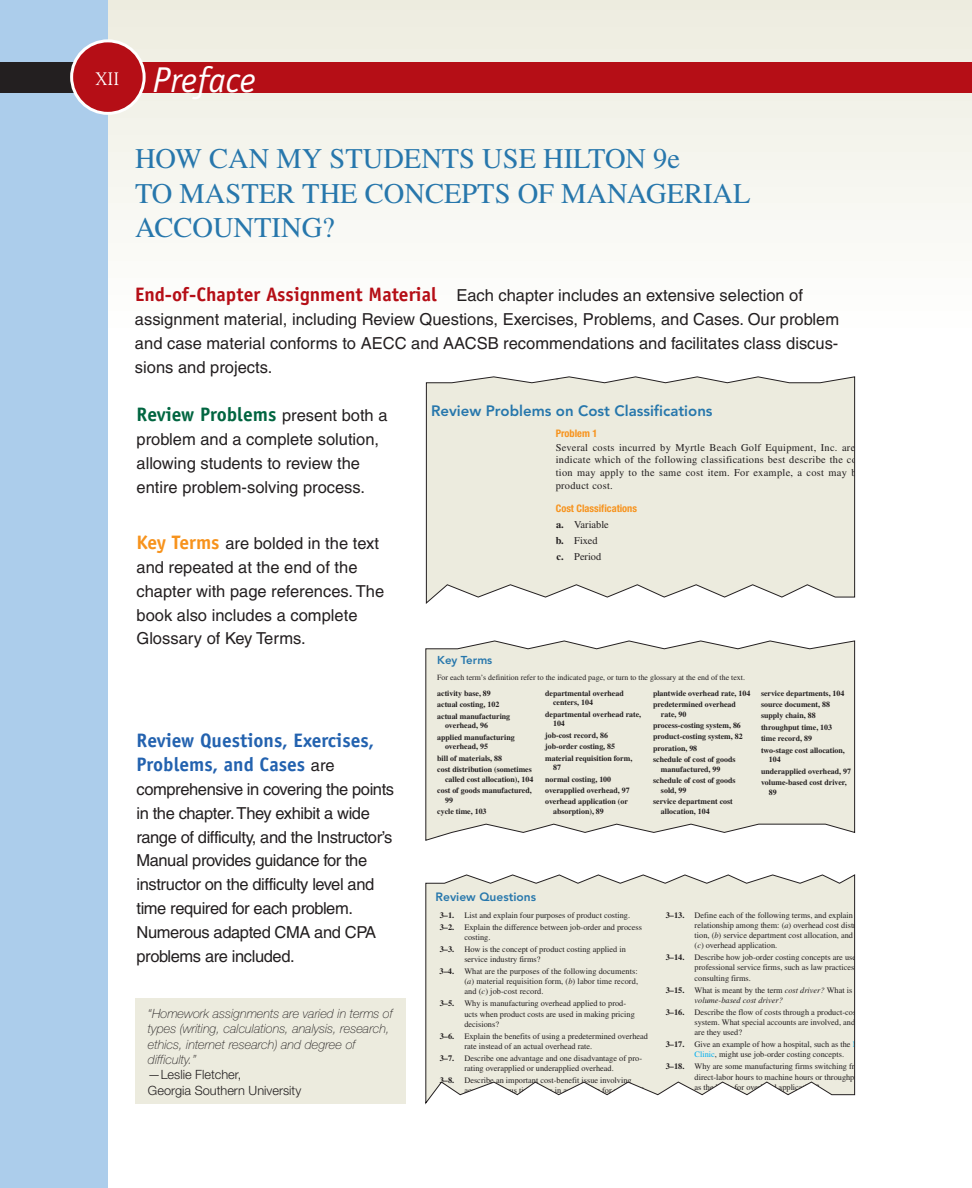
<style>
.page{position:relative;width:972px;height:1188px;background:#fff}
.page>*{position:absolute;margin:0;border:0;box-sizing:border-box;transform-origin:0 0}
.t1{font:italic 36px "Officina Sans";color:#fff}
.t2{font:28.5px/34.5px "Times";color:#2777ac}
.t3{font:700 19.5px/24px "Officina Sans";color:#2362af}
.t4{font:700 19.5px "Officina Sans";color:#006540}
.t5{font:18px "Goudy";color:#fff}
.t6{font:16.5px/24px "Helvetica";color:#231f20}
.t7{font:16.5px/24px "Helvetica";letter-spacing:-.025em;color:#231f20}
.t8{font:800 15px "Avenir";color:#2777ac}
.t9{font:italic 100 12.75px/15.3px "Helvetica Neue";color:#231f20}
.t10{font:300 12.75px/15.3px "Helvetica Neue";color:#231f20}
.t11{font:800 12px "Avenir";color:#2777ac}
.t12{font:800 11.4px "Avenir";color:#2777ac}
.t13{font:10.35px/12.8px "Times";letter-spacing:.025em;color:#231f20}
.t14{font:700 condensed 10.35px "Helvetica Neue";color:#f7931d}
.t15{font:10.35px/16.2px "Times";color:#231f20}
.t16{font:8.25px/10.2px "Times";color:#231f20}
.t17{font:italic 8.25px/10.2px "Times";color:#231f20}
.t18{font:700 7.95px/11.4px "Times";color:#231f20}
.t19{font:7.95px "Times";color:#231f20}
.s1{font-family:"Officina Sans";font-weight:700;font-size:19.5px;color:#b50e16}
.s2{font-family:"Helvetica";font-weight:400;font-size:16.5px;color:#231f20}
.s3{font-family:"Officina Sans";font-weight:700;font-size:19.5px;color:#f7931d}
.s4{font-weight:700}
.s5{font-style:italic}
.s6{font-weight:700;font-style:normal}
.s7{font-style:normal}
.s8{color:#00aeef}
</style>
<div class="page">
<svg style="left:108px;top:0;width:824px;height:220px"></svg>
<svg style="left:932px;top:0;width:13px;height:220px"></svg>
<svg style="left:945px;top:0;width:27px;height:220px"></svg>
<div style="left:0;top:0;width:108px;height:1188px;background:#accdeb"></div>
<div style="left:14px;top:62px;width:931px;height:30px;background:#b50e16"></div>
<div style="left:0;top:62px;width:76px;height:30px;background:#231f20"></div>
<div style="left:945px;top:62px;width:27px;height:30px;background:#b50e16"></div>
<svg style="left:426px;top:376px;width:429px;height:228px;background:#eae9dd"></svg>
<div style="left:72px;top:41px;width:72px;height:72px;background:#b50e16;border-radius:50%"></div>
<div style="left:70px;top:39px;width:76px;height:76px;border:3px solid #fff;border-radius:50%"></div>
<svg style="left:425px;top:640px;width:430px;height:201px;background:#eae9dd"></svg>
<svg style="left:425px;top:874px;width:430px;height:231px;background:#ebeadf"></svg>
<div style="left:135px;top:998px;width:271px;height:106px;background:#ecebde"></div>
<h3 class="t5" style="left:96px;top:71px;width:25px">XII</h3>
<h1 class="t1" style="left:153px;top:66px;width:105px">Preface</h1>
<h2 class="t2" style="left:135px;top:144px;width:617px">HOW CAN MY STUDENTS USE HILTON 9e<br>TO MASTER THE CONCEPTS OF MANAGERIAL<br>ACCOUNTING?</h2>
<p class="t6" style="left:135px;top:285px;width:706px"><span class="s1">End-of-Chapter Assignment Material</span> Each chapter includes an extensive selection of assignment material, including Review Questions, Exercises, Problems, and Cases. Our problem and case material conforms to AECC and AACSB recommendations and facilitates class discus&shy;sions and projects.</p>
<h3 class="t4" style="left:136px;top:407px;width:253px">Review Problems <span class="s2">present both a</span></h3>
<h3 class="t6" style="left:136px;top:429px;width:244px">problem and a complete solution, allowing students to review the entire problem-solving process.</h3>
<h3 class="t6" style="left:136px;top:532px;width:249px"><span class="s3">Key Terms</span> are bolded in the text and repeated at the end of the chapter with page references. The book also includes a complete<br>Glossary of Key Terms.</h3>
<h3 class="t8" style="left:431px;top:404px;width:283px">Review Problems on Cost Classifications</h3>
<p class="t14" style="left:556px;top:429px;width:43px">Problem 1</p>
<p class="t13" style="left:556px;top:442px;width:303px">Several costs incurred by Myrtle Beach Golf Equipment, Inc. are indicate which of the following classifications best describe the co tion may apply to the same cost item. For example, a cost may b product cost.</p>
<p class="t14" style="left:556px;top:504px;width:83px">Cost Classifications</p>
<p class="t15" style="left:556px;top:517px;width:54px"><span class="s4">a.</span> Variable <span class="s4">b.</span> Fixed<br><span class="s4">c.</span> Period</p>
<h3 class="t3" style="left:136px;top:730px;width:239px">Review Questions, Exercises,<br>Problems, and Cases <span class="s2">are</span></h3>
<p class="t7" style="left:136px;top:778px;width:259px">comprehensive in covering the points in the chapter. They exhibit a wide range of difficulty, and the Instructor’s Manual provides guidance for the instructor on the difficulty level and time required for each problem.<br>Numerous adapted CMA and CPA problems are included.</p>
<h3 class="t9" style="left:148px;top:1007px;width:246px">“Homework assignments are varied in terms of types (writing, calculations, analysis, research, ethics, internet research) and degree of difficulty.”</h3>
<h3 class="t10" style="left:148px;top:1068px;width:155px">—Leslie Fletcher,<br>Georgia Southern University</h3>
<h3 class="t12" style="left:437px;top:655px;width:57px">Key Terms</h3>
<p class="t19" style="left:437px;top:674px;width:309px">For each term’s definition refer to the indicated page, or turn to the glossary at the end of the text.</p>
<p class="t18" style="left:437px;top:688px;width:75px">activity base, 89 actual costing, 102 actual manufacturing</p>
<p class="t18" style="left:437px;top:720px;width:79px;text-indent:8px">overhead, 96 applied manufacturing</p>
<p class="t18" style="left:437px;top:742px;width:96px;text-indent:8px">overhead, 95<br>bill of materials, 88<br>cost distribution (sometimes</p>
<p class="t18" style="left:437px;top:774px;width:98px;text-align:right">called cost allocation), 104 cost of goods manufactured,</p>
<p class="t18" style="left:437px;top:795px;width:51px;text-indent:8px">99<br>cycle time, 103</p>
<p class="t18" style="left:653px;top:688px;width:99px">plantwide overhead rate, 104 predetermined overhead</p>
<p class="t18" style="left:653px;top:709px;width:91px;text-indent:8px">rate, 90<br>process-costing system, 86 product-costing system, 82 proration, 98<br>schedule of cost of goods</p>
<p class="t18" style="left:653px;top:764px;width:84px;text-indent:8px">manufactured, 99 schedule of cost of goods</p>
<p class="t18" style="left:653px;top:785px;width:81px;text-indent:8px">sold, 99<br>service department cost</p>
<p class="t18" style="left:661px;top:806px;width:50px">allocation, 104</p>
<p class="t18" style="left:553px;top:689px;width:72px;line-height:9.6px;text-indent:-8px">departmental overhead centers, 104</p>
<p class="t18" style="left:553px;top:710px;width:90px;line-height:9.6px;text-indent:-8px">departmental overhead rate,<br>104</p>
<p class="t18" style="left:545px;top:730px;width:89px">job-cost record, 86 job-order costing, 85 material requisition form,</p>
<p class="t18" style="left:545px;top:763px;width:86px;text-indent:8px">87<br>normal costing, 100 overapplied overhead, 97 overhead application (or</p>
<p class="t18" style="left:553px;top:806px;width:52px">absorption), 89</p>
<p class="t18" style="left:761px;top:688px;width:85px">service departments, 104 source document, 88 supply chain, 88 throughput time, 103 time record, 89 two-stage cost allocation,</p>
<p class="t18" style="left:761px;top:755px;width:92px;text-indent:8px">104<br>underapplied overhead, 97 volume-based cost driver,</p>
<p class="t18" style="left:769px;top:787px;width:9px">89</p>
<h3 class="t11" style="left:436px;top:892px;width:102px">Review Questions</h3>
<p class="t16" style="left:440px;top:910px;width:204px;line-height:12px"><span class="s4">3–1.</span> List and explain four purposes of product costing.<br><span class="s4">3–2.</span> Explain the difference between job-order and process</p>
<p class="t16" style="left:440px;top:932px;width:188px;line-height:12px;text-indent:25px">costing.<br><span class="s4">3–3.</span> How is the concept of product costing applied in</p>
<p class="t16" style="left:439px;top:954px;width:200px;line-height:12px;text-indent:25px">service industry firms?<br><span class="s4">3–4.</span> What are the purposes of the following documents:</p>
<p class="t16" style="left:464px;top:977px;width:175px">( <span class="s5">a</span> ) material requisition form, ( <span class="s5">b</span> ) labor time record, and ( <span class="s5">c</span> ) job-cost record.</p>
<p class="t16" style="left:464px;top:999px;width:172px;text-indent:-25px"><span class="s4">3–5.</span> Why is manufacturing overhead applied to prod&shy;ucts when product costs are used in making pricing decisions?</p>
<p class="t16" style="left:464px;top:1032px;width:185px;text-indent:-25px"><span class="s4">3–6.</span> Explain the benefits of using a predetermined overhead rate instead of an actual overhead rate.</p>
<p class="t16" style="left:440px;top:1054px;width:204px;text-align:center"><span class="s4">3–7.</span> Describe one advantage and one disadvantage of pro&shy;rating overapplied or underapplied overhead.</p>
<p class="t16" style="left:440px;top:1076px;width:194px"><span class="s4">3–8.</span> Describe an important cost-benefit issue involving</p>
<p class="t16" style="left:695px;top:911px;width:163px;text-indent:-29px"><span class="s4">3–13.</span> Define each of the following terms, and explain relationship among them: ( <span class="s5">a</span> ) overhead cost distr tion, ( <span class="s5">b</span> ) service department cost allocation, and ( <span class="s5">c</span> ) overhead application.</p>
<p class="t16" style="left:695px;top:953px;width:163px;text-indent:-29px"><span class="s4">3–14.</span> Describe how job-order costing concepts are use professional service firms, such as law practices consulting firms.</p>
<p class="t17" style="left:695px;top:985px;width:159px;text-indent:-29px"><span class="s6">3–15.</span> <span class="s7">What is meant by the term</span> cost driver? <span class="s7">What is </span>volume-based cost driver?</p>
<p class="t16" style="left:695px;top:1008px;width:163px;text-indent:-29px"><span class="s4">3–16.</span> Describe the flow of costs through a product-cos system. What special accounts are involved, and are they used?</p>
<p class="t16" style="left:695px;top:1040px;width:167px;text-indent:-29px"><span class="s4">3–17.</span> Give an example of how a hospital, such as the <span class="s8">M<br>Clinic</span> , might use job-order costing concepts.</p>
<p class="t16" style="left:695px;top:1062px;width:166px;text-indent:-29px"><span class="s4">3–18.</span> Why are some manufacturing firms switching fr direct-labor hours to machine hours or throughpu as the basis for overhead application?</p>
</div>
